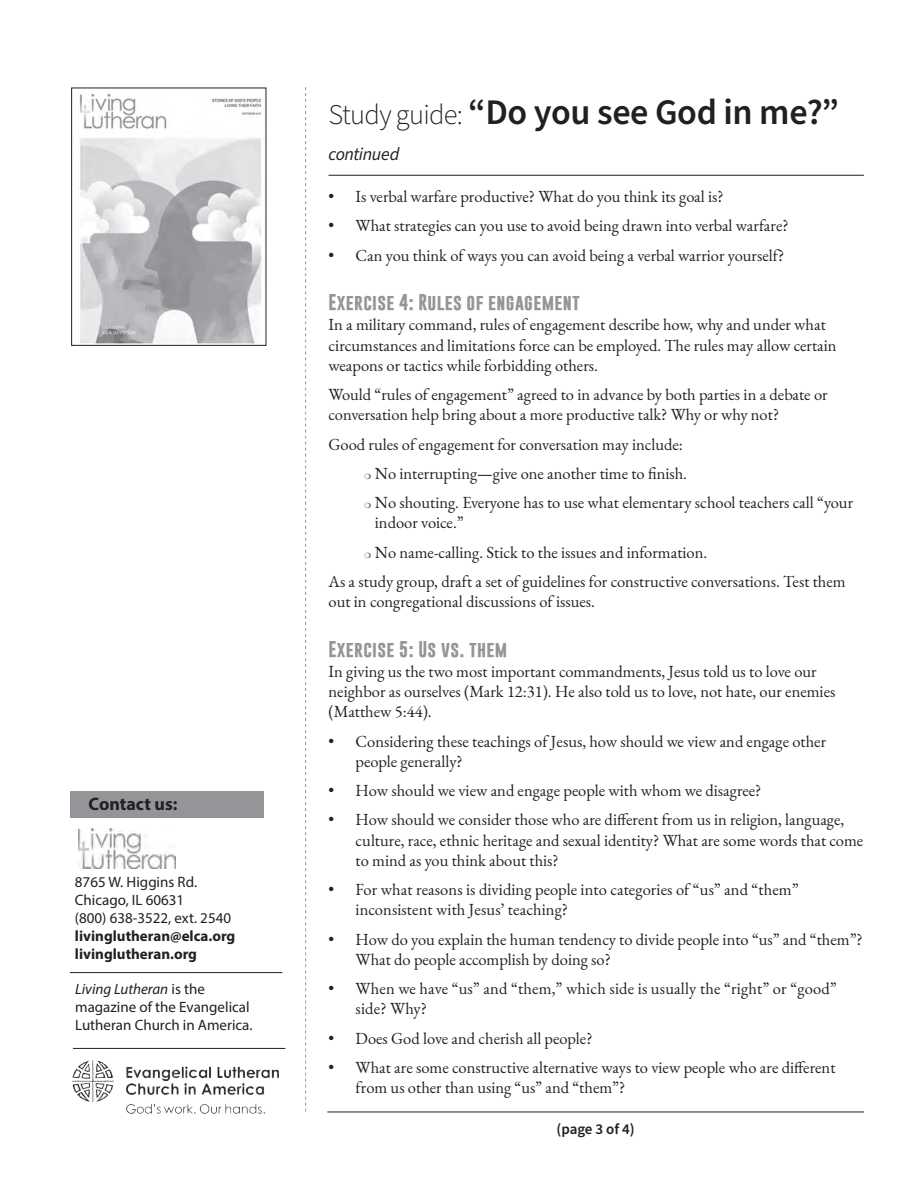
<style>
.page{position:relative;width:918px;height:1188px;background:#fff}
.page>*{position:absolute;margin:0;border:0;box-sizing:border-box;transform-origin:0 0}
.t1{font:600 36px "Source Sans Pro";letter-spacing:-.01em;color:#231f20}
.t2{font:700 18px "Myriad Pro";color:#231f20}
.t3{font:italic 18px "Source Sans Pro";letter-spacing:-.025em;color:#231f20}
.t4{font:16.5px/20.2px "EB Garamond";color:#231f20}
.t5{font:700 16.5px "Gobold";letter-spacing:.02em;color:#939598}
.t6{font:15px/18px "Myriad Pro";color:#231f20}
.t7{font:700 15px/18px "Myriad Pro";color:#231f20}
.t8{font:600 15px "Source Sans Pro";letter-spacing:-.01em;color:#231f20}
.s1{font-style:italic}
.s2{font-weight:300;font-size:28.5px}
</style>
<div class="page">
<hr style="left:327px;top:1112px;width:537px;height:1px;background:#231f20">
<svg style="left:305px;top:87px;width:1px;height:1025px"></svg>
<hr style="left:328px;top:175px;width:536px;height:1px;background:#231f20">
<img style="left:79px;top:93px;width:183px;height:251px">
<div style="left:71px;top:88px;width:195px;height:258px;border:1px solid #231f20"></div>
<div style="left:71px;top:791px;width:193px;height:27px;background:#939598"></div>
<img style="left:72px;top:1060px;width:206px;height:54px">
<hr style="left:73px;top:1048px;width:212px;height:1px;background:#231f20">
<hr style="left:70px;top:972px;width:212px;height:1px;background:#231f20">
<img style="left:78px;top:829px;width:98px;height:39px">
<p class="t2" style="left:89px;top:792px;width:90px">Contact us:</p>
<p class="t6" style="left:75px;top:873px;width:158px">8765 W. Higgins Rd.<br>Chicago, IL 60631<br>(800) 638-3522, ext. 2540</p>
<p class="t7" style="left:75px;top:927px;width:162px">livinglutheran@elca.org livinglutheran.org</p>
<p class="t6" style="left:75px;top:980px;width:179px"><span class="s1">Living Lutheran</span> is the magazine of the Evangelical<br>Lutheran Church in America.</p>
<h1 class="t1" style="left:329px;top:88px;width:512px"><span class="s2">Study guide:</span> “Do you see God in me?”</h1>
<p class="t3" style="left:329px;top:142px;width:72px">continued</p>
<p class="t4" style="left:329px;top:186px;width:397px">• Is verbal warfare productive? What do you think its goal is?</p>
<p class="t4" style="left:329px;top:216px;width:462px">• What strategies can you use to avoid being drawn into verbal warfare?</p>
<p class="t4" style="left:329px;top:245px;width:457px">• Can you think of ways you can avoid being a verbal warrior yourself?</p>
<p class="t5" style="left:329px;top:291px;width:253px">Exercise 4: Rules of engagement</p>
<p class="t4" style="left:329px;top:315px;width:510px">In a military command, rules of engagement describe how, why and under what circumstances and limitations force can be employed. The rules may allow certain weapons or tactics while forbidding others.</p>
<p class="t4" style="left:329px;top:384px;width:501px">Would “rules of engagement” agreed to in advance by both parties in a debate or conversation help bring about a more productive talk? Why or why not?</p>
<p class="t4" style="left:365px;top:429px;width:490px;line-height:29.2px;text-indent:-36px">Good rules of engagement for conversation may include:<br>❍ No interrupting—give one another time to finish.<br>❍ No shouting. Everyone has to use what elementary school teachers call “your</p>
<p class="t4" style="left:375px;top:513px;width:90px">indoor voice.”</p>
<p class="t4" style="left:365px;top:542px;width:344px">❍ No name-calling. Stick to the issues and information.</p>
<p class="t4" style="left:329px;top:571px;width:519px">As a study group, draft a set of guidelines for constructive conversations. Test them</p>
<p class="t4" style="left:329px;top:591px;width:268px">out in congregational discussions of issues.</p>
<p class="t5" style="left:329px;top:638px;width:180px">Exercise 5: Us vs. them</p>
<p class="t4" style="left:329px;top:661px;width:508px">In giving us the two most important commandments, Jesus told us to love our neighbor as ourselves (Mark 12:31). He also told us to love, not hate, our enemies (Matthew 5:44).</p>
<p class="t4" style="left:356px;top:731px;width:472px;text-indent:-27px">• Considering these teachings of Jesus, how should we view and engage other people generally?</p>
<p class="t4" style="left:329px;top:780px;width:434px">• How should we view and engage people with whom we disagree?</p>
<p class="t4" style="left:356px;top:810px;width:509px;text-indent:-27px">• How should we consider those who are different from us in religion, language, culture, race, ethnic heritage and sexual identity? What are some words that come to mind as you think about this?</p>
<p class="t4" style="left:356px;top:879px;width:445px;text-indent:-27px">• For what reasons is dividing people into categories of “us” and “them” inconsistent with Jesus’ teaching?</p>
<p class="t4" style="left:356px;top:929px;width:509px;text-indent:-27px">• How do you explain the human tendency to divide people into “us” and “them”?<br>What do people accomplish by doing so?</p>
<p class="t4" style="left:356px;top:978px;width:483px;text-indent:-27px">• When we have “us” and “them,” which side is usually the “right” or “good” side? Why?</p>
<p class="t4" style="left:329px;top:1028px;width:265px">• Does God love and cherish all people?</p>
<p class="t4" style="left:356px;top:1057px;width:481px;text-indent:-27px">• What are some constructive alternative ways to view people who are different from us other than using “us” and “them”?</p>
<p class="t8" style="left:556px;top:1119px;width:80px">(page 3 of 4)</p>
</div>
